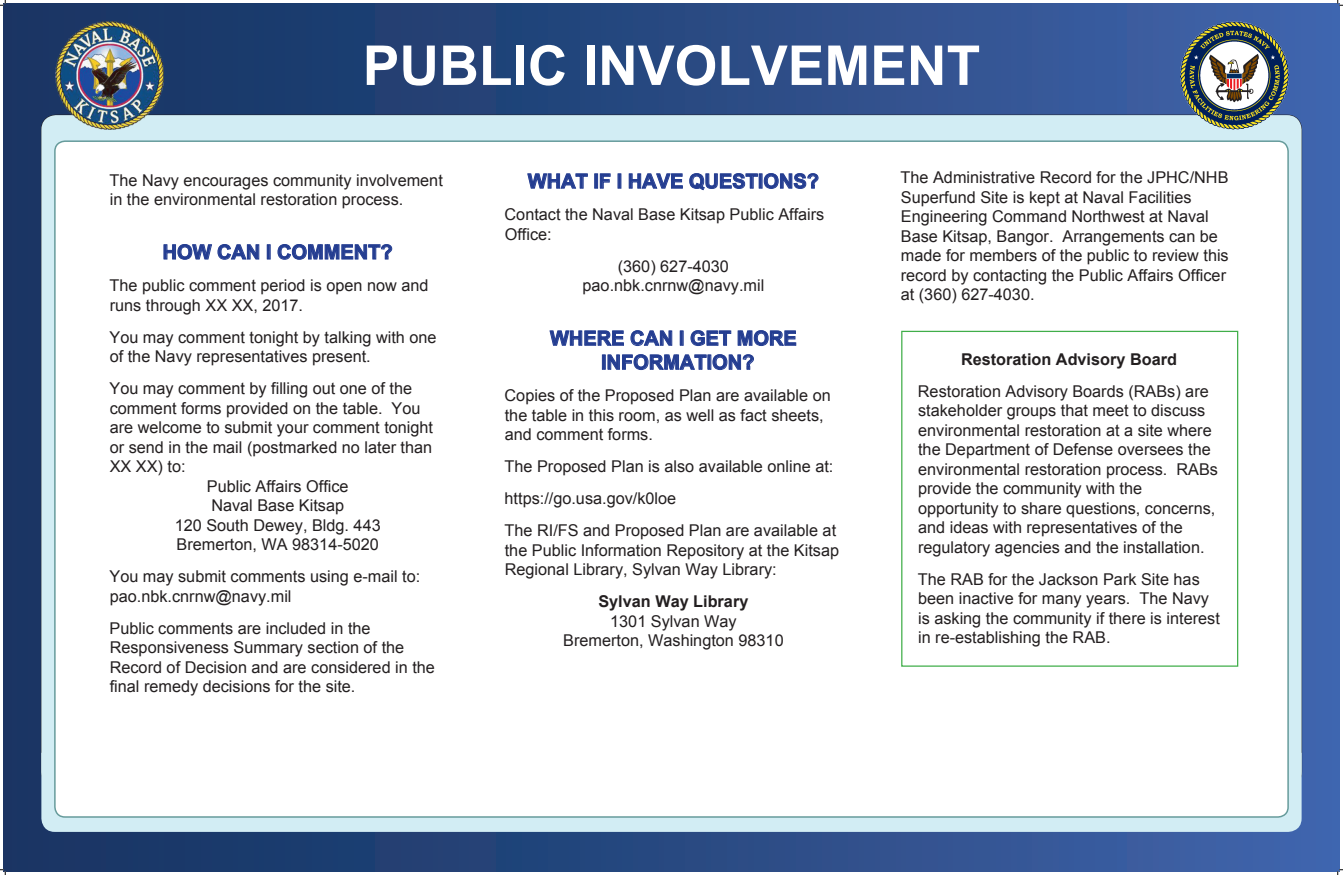
<style>
.page{position:relative;width:1343px;height:875px;background:#fff}
.page>*{position:absolute;margin:0;border:0;box-sizing:border-box;transform-origin:0 0}
.t1{font:700 55px "Arial";color:#fff}
.t2{font:700 20px/24px "Arial";color:#243d91;text-align:center}
.t3{font:16.25px/19.5px "Arial";color:#231f20}
.t4{font:700 16.25px "Arial";color:#231f20}
</style>
<div class="page">
<div style="left:3px;top:3px;width:1336px;height:869px;background:linear-gradient(to right,#173460,#4266ab)"></div>
<div style="left:41px;top:775px;width:1260px;height:56px;background:#d2edf4"></div>
<svg style="left:0;top:0;width:6px;height:6px"></svg>
<svg style="left:0;top:869px;width:6px;height:5px"></svg>
<svg style="left:1337px;top:0;width:5px;height:6px"></svg>
<svg style="left:1337px;top:869px;width:5px;height:5px"></svg>
<div style="left:41px;top:115px;width:1260px;height:671px;background:#d2edf4;border-radius:15px"></div>
<div style="left:53px;top:140px;width:1236px;height:678px;background:#fff"></div>
<img style="left:1180px;top:21px;width:108px;height:108px">
<img style="left:56px;top:21px;width:108px;height:108px">
<svg style="left:164px;top:244px;width:95px;height:16px;background:#bac2dc"></svg>
<div style="left:267px;top:244px;width:3px;height:15px;border:1px solid #243d91"></div>
<svg style="left:277px;top:244px;width:115px;height:16px;background:#b2bad8"></svg>
<svg style="left:527px;top:173px;width:61px;height:16px"></svg>
<div style="left:594px;top:174px;width:4px;height:14px;border:1px solid #243d91"></div>
<svg style="left:600px;top:173px;width:10px;height:16px"></svg>
<svg style="left:629px;top:173px;width:54px;height:16px"></svg>
<svg style="left:689px;top:173px;width:69px;height:17px"></svg>
<div style="left:759px;top:174px;width:3px;height:14px;border:1px solid #243d91"></div>
<svg style="left:764px;top:173px;width:54px;height:16px"></svg>
<svg style="left:549px;top:330px;width:75px;height:16px"></svg>
<svg style="left:630px;top:330px;width:42px;height:16px"></svg>
<div style="left:680px;top:331px;width:3px;height:14px;border:1px solid #243d91"></div>
<svg style="left:690px;top:330px;width:41px;height:16px"></svg>
<svg style="left:737px;top:330px;width:59px;height:16px"></svg>
<div style="left:602px;top:355px;width:3px;height:14px;border:1px solid #243d91"></div>
<svg style="left:607px;top:354px;width:99px;height:16px;background:#b4bdd9"></svg>
<svg style="left:712px;top:354px;width:42px;height:16px"></svg>
<div style="left:901px;top:331px;width:337px;height:335px;border:1px solid #40ae49"></div>
<h1 class="t1" style="left:363px;top:29px;width:619px">PUBLIC INVOLVEMENT</h1>
<p class="t3" style="left:109px;top:170px;width:335px">The Navy encourages community involvement in the environmental restoration process.</p>
<p class="t2" style="left:163px;top:241px;width:231px">HOW CAN I COMMENT?</p>
<p class="t3" style="left:109px;top:276px;width:320px">The public comment period is open now and runs through XX XX, 2017.</p>
<p class="t3" style="left:109px;top:327px;width:328px">You may comment tonight by talking with one of the Navy representatives present.</p>
<p class="t3" style="left:109px;top:379px;width:304px">You may comment by filling out one of the</p>
<p class="t3" style="left:110px;top:398px;width:312px">comment forms provided on the table. You</p>
<p class="t3" style="left:110px;top:418px;width:325px">are welcome to submit your comment tonight</p>
<p class="t3" style="left:110px;top:437px;width:324px">or send in the mail (postmarked no later than</p>
<p class="t3" style="left:110px;top:457px;width:77px">XX XX) to:</p>
<p class="t3" style="left:207px;top:476px;width:143px">Public Affairs Office</p>
<p class="t3" style="left:211px;top:496px;width:134px">Naval Base Kitsap</p>
<p class="t3" style="left:175px;top:515px;width:207px">120 South Dewey, Bldg. 443</p>
<p class="t3" style="left:176px;top:535px;width:204px">Bremerton, WA 98314-5020</p>
<p class="t3" style="left:109px;top:567px;width:312px">You may submit comments using e-mail to: pao.nbk.cnrnw@navy.mil</p>
<p class="t3" style="left:109px;top:618px;width:327px">Public comments are included in the Responsiveness Summary section of the Record of Decision and are considered in the final remedy decisions for the site.</p>
<p class="t2" style="left:528px;top:170px;width:293px">WHAT IF I HAVE QUESTIONS?</p>
<p class="t3" style="left:504px;top:205px;width:321px">Contact the Naval Base Kitsap Public Affairs<br>Office:</p>
<p class="t3" style="left:582px;top:256px;width:183px;text-align:center">(360) 627-4030 pao.nbk.cnrnw@navy.mil</p>
<p class="t2" style="left:550px;top:327px;width:248px">WHERE CAN I GET MORE<br>INFORMATION?</p>
<p class="t3" style="left:504px;top:386px;width:328px">Copies of the Proposed Plan are available on the table in this room, as well as fact sheets, and comment forms.</p>
<p class="t3" style="left:504px;top:451px;width:333px;line-height:32px">The Proposed Plan is also available online at: https://go.usa.gov/k0loe<br>The RI/FS and Proposed Plan are available at</p>
<p class="t3" style="left:505px;top:540px;width:336px">the Public Information Repository at the Kitsap<br>Regional Library, Sylvan Way Library:</p>
<p class="t4" style="left:598px;top:591px;width:151px">Sylvan Way Library</p>
<p class="t3" style="left:563px;top:611px;width:222px;text-align:center">1301 Sylvan Way<br>Bremerton, Washington 98310</p>
<p class="t3" style="left:900px;top:168px;width:330px">The Administrative Record for the JPHC/NHB Superfund Site is kept at Naval Facilities Engineering Command Northwest at Naval Base Kitsap, Bangor. Arrangements can be made for members of the public to review this record by contacting the Public Affairs Officer at (360) 627-4030.</p>
<p class="t4" style="left:961px;top:348px;width:217px">Restoration Advisory Board</p>
<p class="t3" style="left:918px;top:381px;width:302px">Restoration Advisory Boards (RABs) are stakeholder groups that meet to discuss environmental restoration at a site where the Department of Defense oversees the environmental restoration process. RABs provide the community with the opportunity to share questions, concerns, and ideas with representatives of the regulatory agencies and the installation.</p>
<p class="t3" style="left:918px;top:569px;width:303px">The RAB for the Jackson Park Site has been inactive for many years. The Navy is asking the community if there is interest in re-establishing the RAB.</p>
</div>
